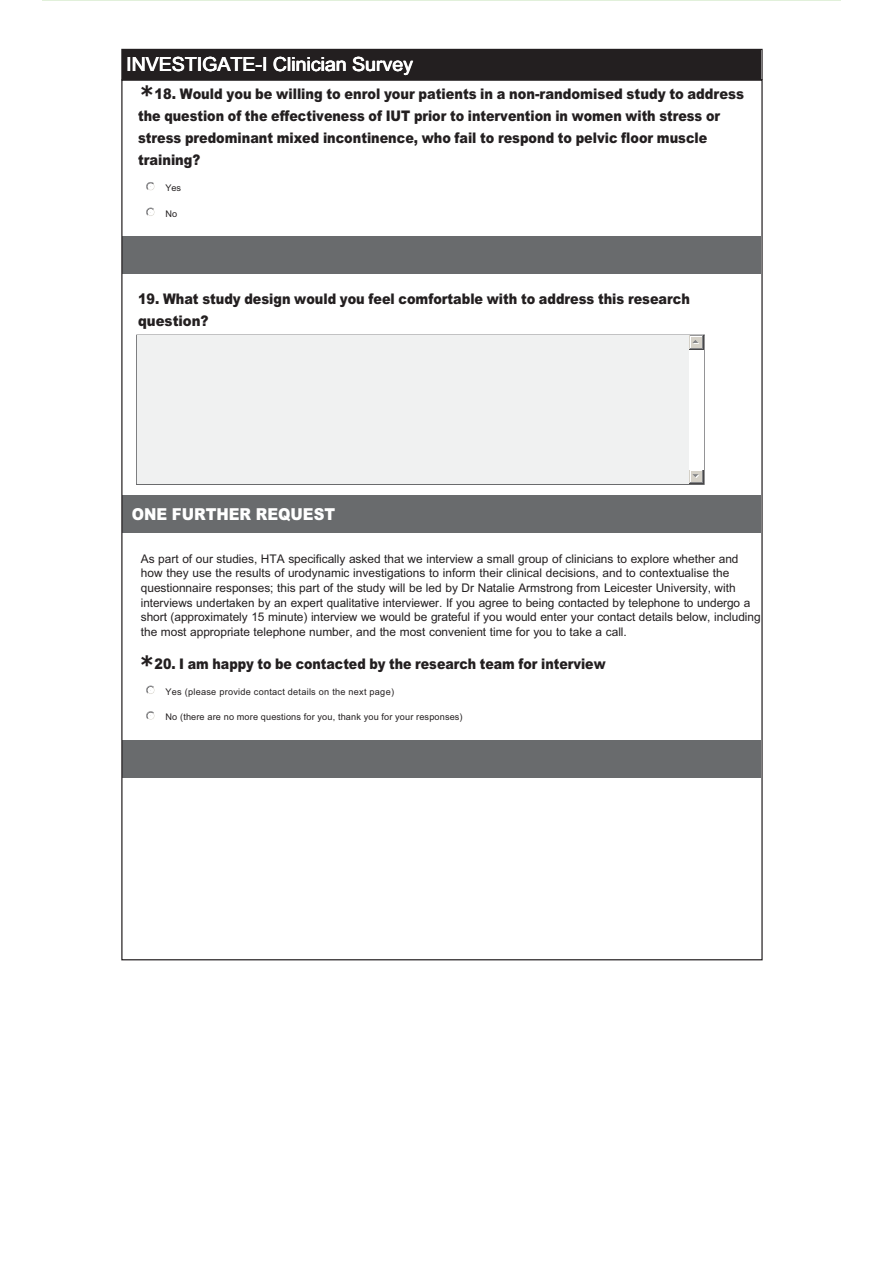
<style>
.page{position:relative;width:885px;height:1285px;background:#fff}
.page>*{position:absolute;margin:0;border:0;box-sizing:border-box;transform-origin:0 0}
.t1{font:700 22.05px "Verdana";color:#231f20}
.t2{font:19.6px "Arial";color:#fff}
.t3{font:900 16.45px "Arial";color:#fff;scale:.9 1}
.t4{font:900 14.7px/22.1px "Arial";color:#231f20;scale:.88 1}
.t5{font:900 14.7px/22.1px "Arial";color:#231f20;scale:.87 1}
.t6{font:900 14.7px "Arial";color:#231f20;scale:.86 1}
.t7{font:11.9px/14.7px "Arial";letter-spacing:-.005em;color:#231f20}
.t8{font:9.1px "Arial";letter-spacing:.015em;color:#231f20}
</style>
<div class="page">
<div style="left:122px;top:50px;width:639px;height:29px;background:#231f20"></div>
<div style="left:121px;top:49px;width:641px;height:31px;border:1px solid #231f20"></div>
<div style="left:122px;top:237px;width:639px;height:37px;background:#696b6d"></div>
<hr style="left:137px;top:484px;width:567px;height:1px;background:#5a5b5d">
<hr style="left:703px;top:335px;width:1px;height:148px;background:#5a5b5d">
<hr style="left:136px;top:335px;width:1px;height:149px;background:#5a5b5d">
<hr style="left:138px;top:334px;width:566px;height:1px;background:#5a5b5d">
<svg style="left:688px;top:335px;width:15px;height:15px"></svg>
<svg style="left:688px;top:469px;width:15px;height:15px"></svg>
<div style="left:137px;top:335px;width:551px;height:149px;background:#f0f1f1"></div>
<div style="left:122px;top:495px;width:639px;height:37px;background:#696b6d"></div>
<div style="left:122px;top:740px;width:639px;height:37px;background:#696b6d"></div>
<svg style="left:146px;top:182px;width:9px;height:9px"></svg>
<svg style="left:146px;top:207px;width:9px;height:9px"></svg>
<svg style="left:146px;top:685px;width:9px;height:9px"></svg>
<svg style="left:146px;top:711px;width:9px;height:9px"></svg>
<svg style="left:762px;top:80px;width:1px;height:879px"></svg>
<hr style="left:42px;top:0;width:798px;height:1px;background:#e1f0da">
<h2 class="t2" style="left:126px;top:56px;width:288px">INVESTIGATE-I Clinician Survey</h2>
<p class="t4" style="left:138px;top:85px;width:689px;text-indent:16px">18. Would you be willing to enrol your patients in a non-randomised study to address the question of the effectiveness of IUT prior to intervention in women with stress or stress predominant mixed incontinence, who fail to respond to pelvic floor muscle training?</p>
<h1 class="t1" style="left:139px;top:82px;width:17px">*</h1>
<p class="t8" style="left:165px;top:184px;width:17px">Yes</p>
<p class="t8" style="left:165px;top:210px;width:13px">No</p>
<p class="t5" style="left:138px;top:290px;width:635px">19. What study design would you feel comfortable with to address this research question?</p>
<h3 class="t3" style="left:132px;top:508px;width:227px">ONE FURTHER REQUEST</h3>
<p class="t7" style="left:141px;top:552px;width:621px">As part of our studies, HTA specifically asked that we interview a small group of clinicians to explore whether and how they use the results of urodynamic investigations to inform their clinical decisions, and to contextualise the questionnaire responses; this part of the study will be led by Dr Natalie Armstrong from Leicester University, with interviews undertaken by an expert qualitative interviewer. If you agree to being contacted by telephone to undergo a short (approximately 15 minute) interview we would be grateful if you would enter your contact details below, including the most appropriate telephone number, and the most convenient time for you to take a call.</p>
<p class="t6" style="left:154px;top:658px;width:525px">20. I am happy to be contacted by the research team for interview</p>
<h1 class="t1" style="left:139px;top:651px;width:17px">*</h1>
<p class="t8" style="left:165px;top:688px;width:230px">Yes (please provide contact details on the next page)</p>
<p class="t8" style="left:165px;top:713px;width:298px">No (there are no more questions for you, thank you for your responses)</p>
</div>
